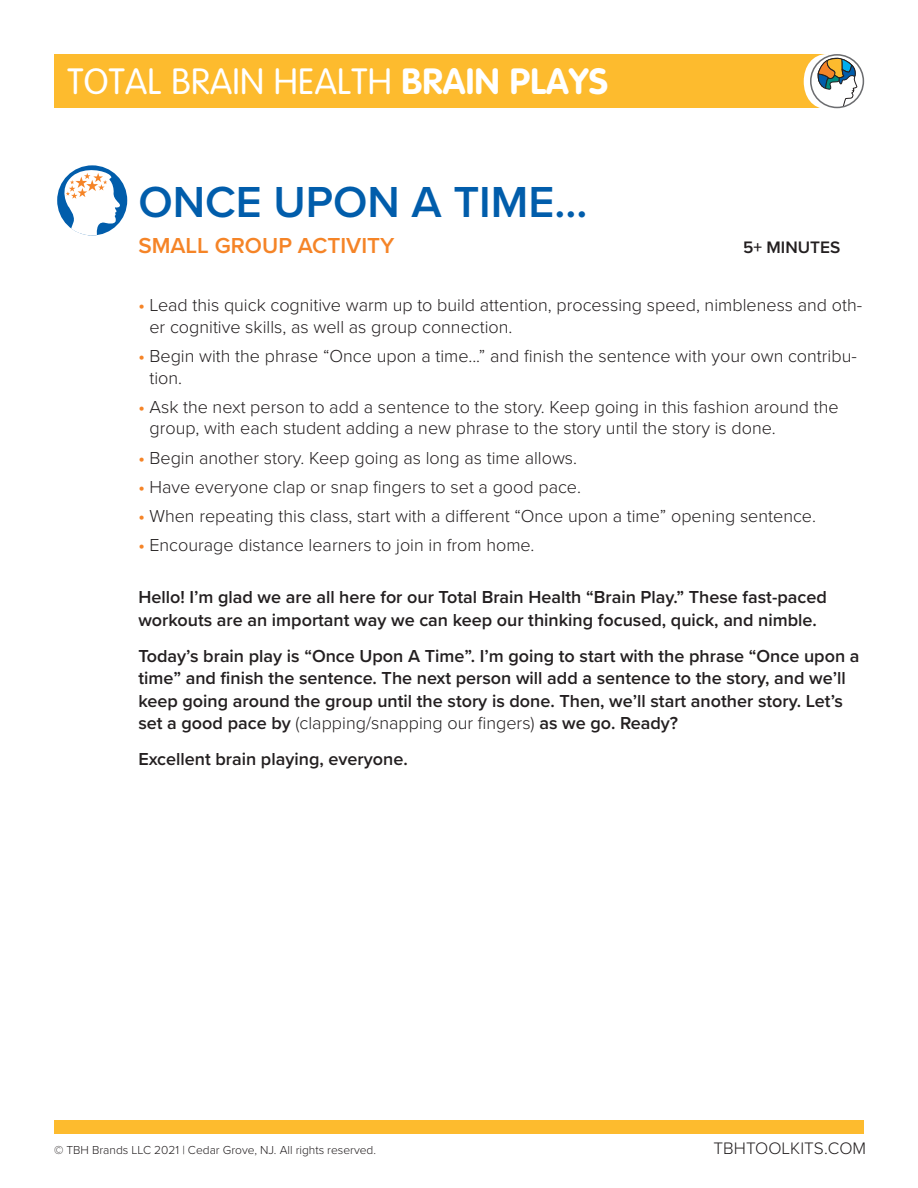
<style>
.page{position:relative;width:918px;height:1188px;background:#fff}
.page>*{position:absolute;margin:0;border:0;box-sizing:border-box;transform-origin:0 0}
.t1{font:600 45px "Proxima Nova";color:#015dab}
.t2{font:300 36px "VAG Rounded";letter-spacing:.01em;color:#fff}
.t3{font:600 22.5px "Proxima Nova";color:#f58427}
.t4{font:300 18px/21.6px "Proxima Nova";color:#231f20}
.t5{font:600 18px/22.5px "Proxima Nova";color:#231f20}
.List_Paragraph{font:300 17.25px "Proxima Nova";color:#231f20}
.t6{font:600 17.25px "Proxima Nova";color:#231f20}
.Copyright{font:300 12px "Proxima Nova";color:#231f20}
.s1{font-weight:700}
.s2{font-weight:600;color:#f58427}
.s3{font-weight:300}
</style>
<div class="page">
<div style="left:57px;top:165px;width:70px;height:70px;background:#015dab;border-radius:50%"></div>
<svg style="left:57px;top:166px;width:66px;height:70px"></svg>
<div style="left:54px;top:54px;width:775px;height:54px;background:#fdbb2e"></div>
<svg style="left:804px;top:54px;width:53px;height:55px"></svg>
<div style="left:810px;top:54px;width:54px;height:54px;border:2px solid #6c6d70;border-radius:50%"></div>
<div style="left:54px;top:1120px;width:810px;height:14px;background:#fdbb2e"></div>
<p class="t2" style="left:68px;top:61px;width:542px">TOTAL BRAIN HEALTH <span class="s1">BRAIN PLAYS</span></p>
<p class="t1" style="left:138px;top:168px;width:451px">ONCE UPON A TIME...</p>
<p class="t3" style="left:138px;top:228px;width:258px">SMALL GROUP ACTIVITY</p>
<p class="t6" style="left:743px;top:234px;width:99px">5+ MINUTES</p>
<p class="t4" style="left:149px;top:293px;width:714px;text-indent:-11px"><span class="s2">•</span> Lead this quick cognitive warm up to build attention, processing speed, nimbleness and oth&shy;er cognitive skills, as well as group connection.</p>
<p class="t4" style="left:149px;top:344px;width:709px;text-indent:-11px"><span class="s2">•</span> Begin with the phrase “Once upon a time...” and finish the sentence with your own contribu&shy;tion.</p>
<p class="t4" style="left:149px;top:395px;width:691px;text-indent:-11px"><span class="s2">•</span> Ask the next person to add a sentence to the story. Keep going in this fashion around the group, with each student adding a new phrase to the story until the story is done.</p>
<p class="t4" style="left:138px;top:446px;width:440px"><span class="s2">•</span> Begin another story. Keep going as long as time allows.</p>
<p class="t4" style="left:138px;top:475px;width:444px"><span class="s2">•</span> Have everyone clap or snap fingers to set a good pace.</p>
<p class="t4" style="left:138px;top:504px;width:679px"><span class="s2">•</span> When repeating this class, start with a different “Once upon a time” opening sentence.</p>
<p class="t4" style="left:138px;top:534px;width:398px"><span class="s2">•</span> Encourage distance learners to join in from home.</p>
<p class="t5" style="left:138px;top:585px;width:690px">Hello! I’m glad we are all here for our Total Brain Health “Brain Play.” These fast-paced workouts are an important way we can keep our thinking focused, quick, and nimble.</p>
<p class="t5" style="left:138px;top:644px;width:723px">Today’s brain play is “Once Upon A Time”. I’m going to start with the phrase “Once upon a time” and finish the sentence. The next person will add a sentence to the story, and we’ll keep going around the group until the story is done. Then, we’ll start another story. Let’s set a good pace by <span class="s3">(clapping/snapping our fingers)</span> as we go. Ready?</p>
<p class="t5" style="left:138px;top:747px;width:271px">Excellent brain playing, everyone.</p>
<p class="Copyright" style="left:54px;top:1141px;width:324px">© TBH Brands LLC 2021 | Cedar Grove, NJ. All rights reserved.</p>
<p class="List_Paragraph" style="left:714px;top:1135px;width:154px">TBHTOOLKITS.COM</p>
</div>
